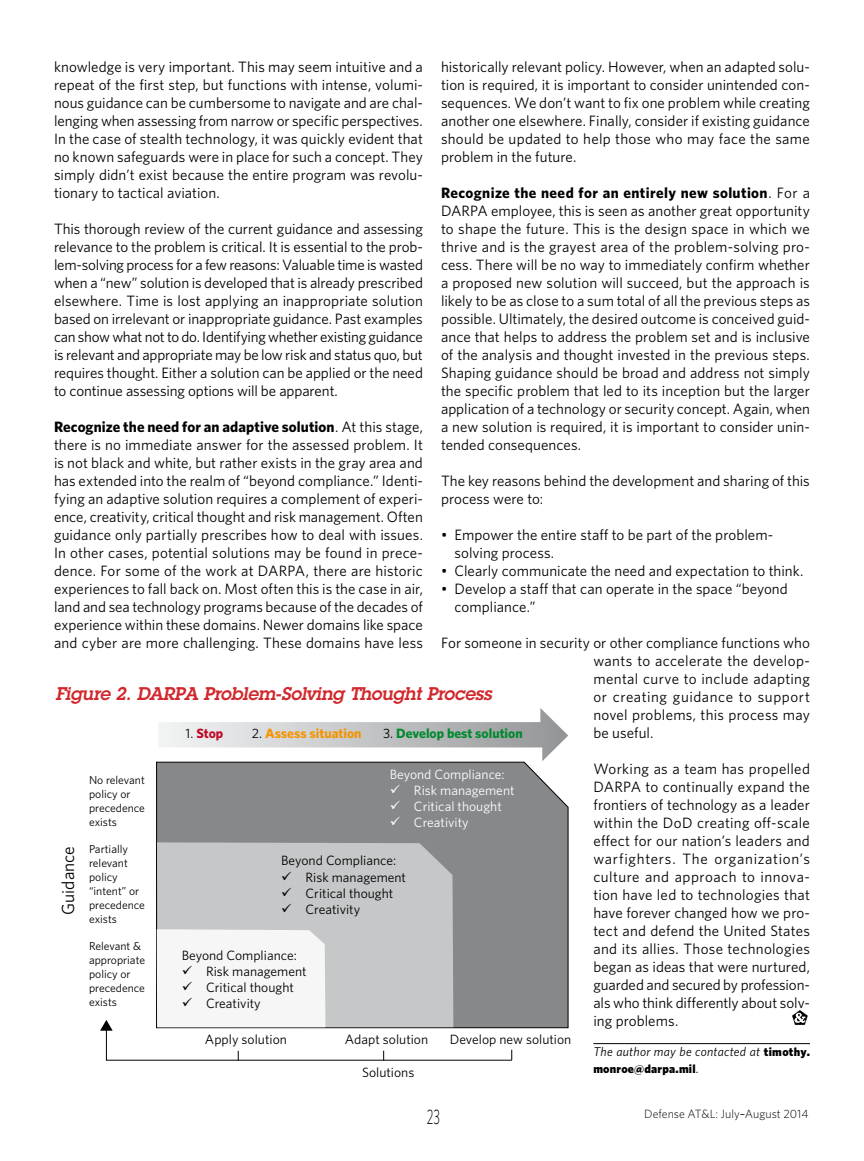
<style>
.page{position:relative;width:864px;height:1161px;background:#fff}
.page>*{position:absolute;margin:0;border:0;box-sizing:border-box;transform-origin:0 0}
.t1{font:300 21px "Whitney";color:#000;scale:.6 1}
.t2{font:italic 600 18px "Lubalin Graph";letter-spacing:-.015em;color:#d0282d}
.t3{font:17.55px "Whitney";color:#000}
.body_text{font:15px/18px "Whitney";letter-spacing:.005em;color:#000;text-align:justify}
.t4{font:13.5px "Whitney";color:#000}
.t5{font:13.5px "Whitney";color:#fff}
.t6{font:700 13.5px "Whitney";color:#008a2e}
.t7{font:700 13.5px "Whitney";color:#f39400}
.t8{font:700 13.5px "Whitney";color:#bd0a26}
.bio{font:italic 12.75px "Whitney";letter-spacing:.025em;color:#000}
.t9{font:300 12px "Whitney";color:#000}
.bio-2{font:900 12px "Whitney";letter-spacing:.02em;color:#000}
.t10{font:11.55px/13.8px "Whitney";color:#000}
.s1{font-weight:700}
.s2{font-weight:900;font-style:normal;font-size:12px}
.s3{font-weight:400;font-style:italic;font-size:12.75px}
.s4{font-weight:400;color:#000}
.s5{font-weight:400}
</style>
<div class="page">
<hr style="left:593px;top:1043px;width:217px;height:1px;background:#000">
<svg style="left:792px;top:1010px;width:16px;height:15px"></svg>
<svg style="left:159px;top:708px;width:409px;height:53px"></svg>
<div style="left:156px;top:761px;width:413px;height:268px;background:#87888a"></div>
<div style="left:157px;top:842px;width:296px;height:87px;background:#c6c7c8"></div>
<svg style="left:100px;top:929px;width:413px;height:132px"></svg>
<p class="body_text" style="left:54px;top:57px;width:370px">knowledge is very important. This may seem intuitive and a repeat of the first step, but functions with intense, volumi&shy;nous guidance can be cumbersome to navigate and are chal&shy;lenging when assessing from narrow or specific perspectives.<br>In the case of stealth technology, it was quickly evident that no known safeguards were in place for such a concept. They simply didn’t exist because the entire program was revolu&shy;tionary to tactical aviation.</p>
<p class="body_text" style="left:54px;top:219px;width:371px">This thorough review of the current guidance and assessing relevance to the problem is critical. It is essential to the prob&shy;lem-solving process for a few reasons: Valuable time is wasted when a “new” solution is developed that is already prescribed elsewhere. Time is lost applying an inappropriate solution based on irrelevant or inappropriate guidance. Past examples can show what not to do. Identifying whether existing guidance is relevant and appropriate may be low risk and status quo, but requires thought. Either a solution can be applied or the need to continue assessing options will be apparent.</p>
<p class="body_text" style="left:54px;top:417px;width:371px"><span class="s1">Recognize the need for an adaptive solution</span>. At this stage, there is no immediate answer for the assessed problem. It is not black and white, but rather exists in the gray area and has extended into the realm of “beyond compliance.” Identi&shy;fying an adaptive solution requires a complement of experi&shy;ence, creativity, critical thought and risk management. Often guidance only partially prescribes how to deal with issues.<br>In other cases, potential solutions may be found in prece&shy;dence. For some of the work at DARPA, there are historic experiences to fall back on. Most often this is the case in air, land and sea technology programs because of the decades of experience within these domains. Newer domains like space and cyber are more challenging. These domains have less</p>
<p class="body_text" style="left:441px;top:57px;width:371px">historically relevant policy. However, when an adapted solu&shy;tion is required, it is important to consider unintended con&shy;sequences. We don’t want to fix one problem while creating another one elsewhere. Finally, consider if existing guidance should be updated to help those who may face the same problem in the future.</p>
<p class="body_text" style="left:441px;top:183px;width:371px"><span class="s1">Recognize the need for an entirely new solution</span>. For a DARPA employee, this is seen as another great opportunity to shape the future. This is the design space in which we thrive and is the grayest area of the problem-solving pro&shy;cess. There will be no way to immediately confirm whether a proposed new solution will succeed, but the approach is likely to be as close to a sum total of all the previous steps as possible. Ultimately, the desired outcome is conceived guid&shy;ance that helps to address the problem set and is inclusive of the analysis and thought invested in the previous steps.<br>Shaping guidance should be broad and address not simply the specific problem that led to its inception but the larger application of a technology or security concept. Again, when a new solution is required, it is important to consider unin&shy;tended consequences.</p>
<p class="body_text" style="left:441px;top:471px;width:370px">The key reasons behind the development and sharing of this process were to:</p>
<p class="body_text" style="left:454px;top:525px;width:320px;text-indent:-14px">• Empower the entire staff to be part of the problem&shy;solving process.</p>
<p class="body_text" style="left:441px;top:561px;width:364px">• Clearly communicate the need and expectation to think.</p>
<p class="body_text" style="left:454px;top:579px;width:335px;text-indent:-14px">• Develop a staff that can operate in the space “beyond compliance.”</p>
<p class="body_text" style="left:593px;top:633px;width:218px;text-indent:-152px">For someone in security or other compliance functions who wants to accelerate the develop&shy;mental curve to include adapting or creating guidance to support novel problems, this process may be useful.</p>
<p class="body_text" style="left:593px;top:759px;width:218px">Working as a team has propelled DARPA to continually expand the frontiers of technology as a leader within the DoD creating off-scale effect for our nation’s leaders and warfighters. The organization’s culture and approach to innova&shy;tion have led to technologies that have forever changed how we pro&shy;tect and defend the United States and its allies. Those technologies began as ideas that were nurtured, guarded and secured by profession&shy;als who think differently about solv&shy;ing problems.</p>
<p class="bio" style="left:593px;top:1043px;width:218px">The author may be contacted at <span class="s2">timothy.</span></p>
<p class="bio-2" style="left:593px;top:1060px;width:107px">monroe@darpa.mil<span class="s3">.</span></p>
<p class="t2" style="left:56px;top:681px;width:438px">Figure 2. DARPA Problem-Solving Thought Process</p>
<p class="t8" style="left:186px;top:724px;width:39px"><span class="s4">1.</span> Stop</p>
<p class="t7" style="left:252px;top:724px;width:111px"><span class="s4">2.</span> Assess situation</p>
<p class="t6" style="left:383px;top:724px;width:141px"><span class="s4">3.</span> Develop best solution</p>
<p class="t5" style="left:390px;top:765px;width:117px">Beyond Compliance:</p>
<p class="t5" style="left:390px;top:781px;width:126px">✓ Risk management</p>
<p class="t5" style="left:390px;top:798px;width:114px">✓ Critical thought</p>
<p class="t5" style="left:390px;top:814px;width:81px">✓ Creativity</p>
<p class="t4" style="left:281px;top:852px;width:117px">Beyond Compliance:</p>
<p class="t4" style="left:281px;top:868px;width:126px">✓ Risk management</p>
<p class="t4" style="left:281px;top:884px;width:114px">✓ Critical thought</p>
<p class="t4" style="left:281px;top:900px;width:81px">✓ Creativity</p>
<p class="t4" style="left:182px;top:946px;width:117px">Beyond Compliance:</p>
<p class="t4" style="left:182px;top:962px;width:126px">✓ Risk management</p>
<p class="t4" style="left:182px;top:978px;width:114px">✓ Critical thought</p>
<p class="t4" style="left:182px;top:995px;width:81px">✓ Creativity</p>
<p class="t4" style="left:205px;top:1031px;width:83px">Apply solution</p>
<p class="t4" style="left:345px;top:1031px;width:85px">Adapt solution</p>
<p class="t4" style="left:450px;top:1031px;width:123px">Develop new solution</p>
<p class="t4" style="left:362px;top:1063px;width:54px">Solutions</p>
<p class="t10" style="left:89px;top:773px;width:57px">No relevant policy or precedence exists</p>
<p class="t10" style="left:89px;top:842px;width:57px">Partially relevant policy “intent” or precedence exists</p>
<p class="t10" style="left:89px;top:939px;width:58px">Relevant &amp; appropriate policy or precedence exists</p>
<p class="t3" style="left:56px;top:915px;width:70px;rotate:-90deg">Guidance</p>
<h1 class="t1" style="left:427px;top:1102px;width:24px">23</h1>
<p class="t9" style="left:644px;top:1106px;width:166px">Defense AT&amp;L: July<span class="s5">–</span>August 2014</p>
</div>
